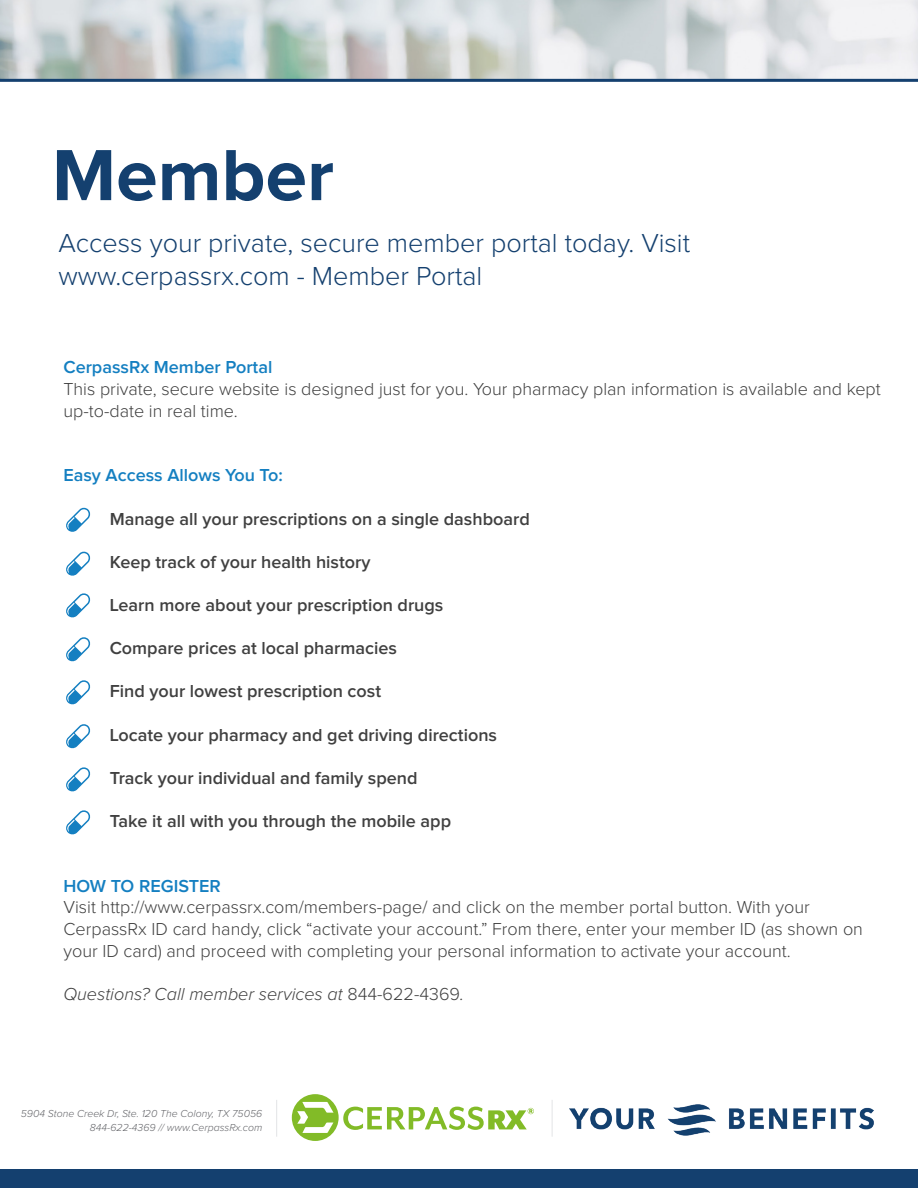
<style>
.page{position:relative;width:918px;height:1188px;background:#fff}
.page>*{position:absolute;margin:0;border:0;box-sizing:border-box;transform-origin:0 0}
.t1{font:700 75px "Proxima Nova";color:#14406f}
.t2{font:300 27px/32.4px "Proxima Nova";color:#14406f}
.t3{font:300 18px/21.6px "Proxima Nova";color:#404040}
.t4{font:600 18px "Proxima Nova";color:#404040}
.t5{font:600 18px "Proxima Nova";color:#147fc1}
.t6{font:italic 300 18px "Proxima Nova";color:#404040}
.t7{font:italic 300 10.5px/13.6px "Proxima Nova";color:#646569;text-align:right}
.s1{font-style:normal}
</style>
<div class="page">
<svg style="left:66px;top:507px;width:25px;height:25px"></svg>
<svg style="left:66px;top:680px;width:25px;height:25px"></svg>
<svg style="left:66px;top:810px;width:25px;height:25px"></svg>
<svg style="left:66px;top:767px;width:25px;height:25px"></svg>
<svg style="left:66px;top:724px;width:25px;height:25px"></svg>
<svg style="left:66px;top:637px;width:25px;height:25px"></svg>
<svg style="left:66px;top:593px;width:25px;height:25px"></svg>
<svg style="left:66px;top:551px;width:25px;height:25px"></svg>
<img style="left:0;top:0;width:918px;height:79px">
<hr style="left:0;top:79px;width:918px;height:3px;background:#14406f">
<div style="left:0;top:1169px;width:918px;height:19px;background:#14406f"></div>
<svg style="left:292px;top:1094px;width:242px;height:47px"></svg>
<hr style="left:276px;top:1100px;width:1px;height:37px;background:#e6e7e9">
<hr style="left:552px;top:1100px;width:1px;height:37px;background:#e6e7e9">
<img style="left:569px;top:1105px;width:305px;height:31px">
<h1 class="t1" style="left:52px;top:119px;width:283px">Member</h1>
<h2 class="t2" style="left:58px;top:226px;width:633px">Access your private, secure member portal today. Visit www.cerpassrx.com - Member Portal</h2>
<p class="t5" style="left:63px;top:357px;width:210px">CerpassRx Member Portal</p>
<p class="t3" style="left:63px;top:377px;width:819px">This private, secure website is designed just for you. Your pharmacy plan information is available and kept up-to-date in real time.</p>
<p class="t5" style="left:63px;top:465px;width:221px">Easy Access Allows You To:</p>
<p class="t4" style="left:110px;top:509px;width:422px">Manage all your prescriptions on a single dashboard</p>
<p class="t4" style="left:110px;top:552px;width:262px">Keep track of your health history</p>
<p class="t4" style="left:110px;top:595px;width:335px">Learn more about your prescription drugs</p>
<p class="t4" style="left:110px;top:638px;width:289px">Compare prices at local pharmacies</p>
<p class="t4" style="left:110px;top:681px;width:273px">Find your lowest prescription cost</p>
<p class="t4" style="left:110px;top:725px;width:389px">Locate your pharmacy and get driving directions</p>
<p class="t4" style="left:110px;top:768px;width:309px">Track your individual and family spend</p>
<p class="t4" style="left:110px;top:811px;width:343px">Take it all with you through the mobile app</p>
<p class="t5" style="left:63px;top:876px;width:159px">HOW TO REGISTER</p>
<p class="t3" style="left:63px;top:896px;width:801px">Visit http://www.cerpassrx.com/members-page/ and click on the member portal button. With your<br>CerpassRx ID card handy, click “activate your account.” From there, enter your member ID (as shown on your ID card) and proceed with completing your personal information to activate your account.</p>
<p class="t6" style="left:63px;top:980px;width:402px">Questions? Call member services at <span class="s1">844-622-4369</span>.</p>
<p class="t7" style="left:21px;top:1106px;width:243px">5904 Stone Creek Dr, Ste. 120 The Colony, TX 75056<br>844-622-4369 // www.CerpassRx.com</p>
</div>
